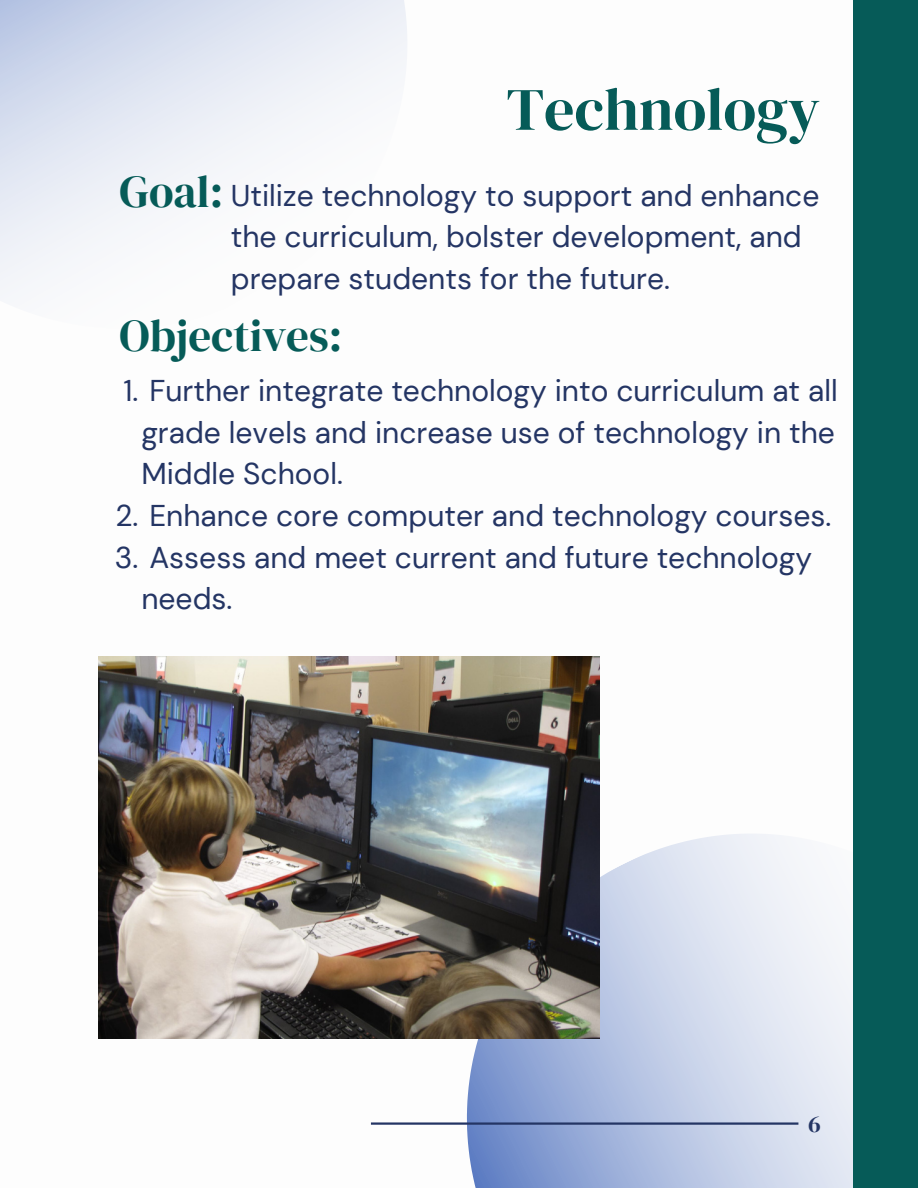
<style>
.page{position:relative;width:918px;height:1188px;background:#fff}
.page>*{position:absolute;margin:0;border:0;box-sizing:border-box;transform-origin:0 0}
.t1{font:60px "DM Serif Display";color:#065b58}
.t2{font:45px "DM Serif Display";color:#065b58}
.t3{font:30px/41.7px "DM Sans";color:#243564}
.t4{font:24px "DM Serif Display";color:#243564}
</style>
<div class="page">
<svg style="left:0;top:0;width:407px;height:299px"></svg>
<svg style="left:371px;top:737px;width:482px;height:451px"></svg>
<hr style="left:371px;top:1122px;width:427px;height:3px;background:#243564">
<div style="left:853px;top:0;width:65px;height:1188px;background:#065b58"></div>
<img style="left:99px;top:657px;width:500px;height:381px">
<p class="t1" style="left:506px;top:68px;width:315px">Technology</p>
<p class="t2" style="left:120px;top:160px;width:105px">Goal:</p>
<p class="t3" style="left:231px;top:174px;width:590px">Utilize technology to support and enhance the curriculum, bolster development, and prepare students for the future.</p>
<p class="t2" style="left:120px;top:305px;width:224px">Objectives:</p>
<p class="t3" style="left:141px;top:370px;width:698px;text-align:justify;text-indent:-18px">1. Further integrate technology into curriculum at all grade levels and increase use of technology in the Middle School.</p>
<p class="t3" style="left:115px;top:495px;width:717px">2. Enhance core computer and technology courses.</p>
<p class="t3" style="left:141px;top:537px;width:672px;text-indent:-26px">3. Assess and meet current and future technology needs.</p>
<p class="t4" style="left:808px;top:1107px;width:14px">6</p>
</div>
